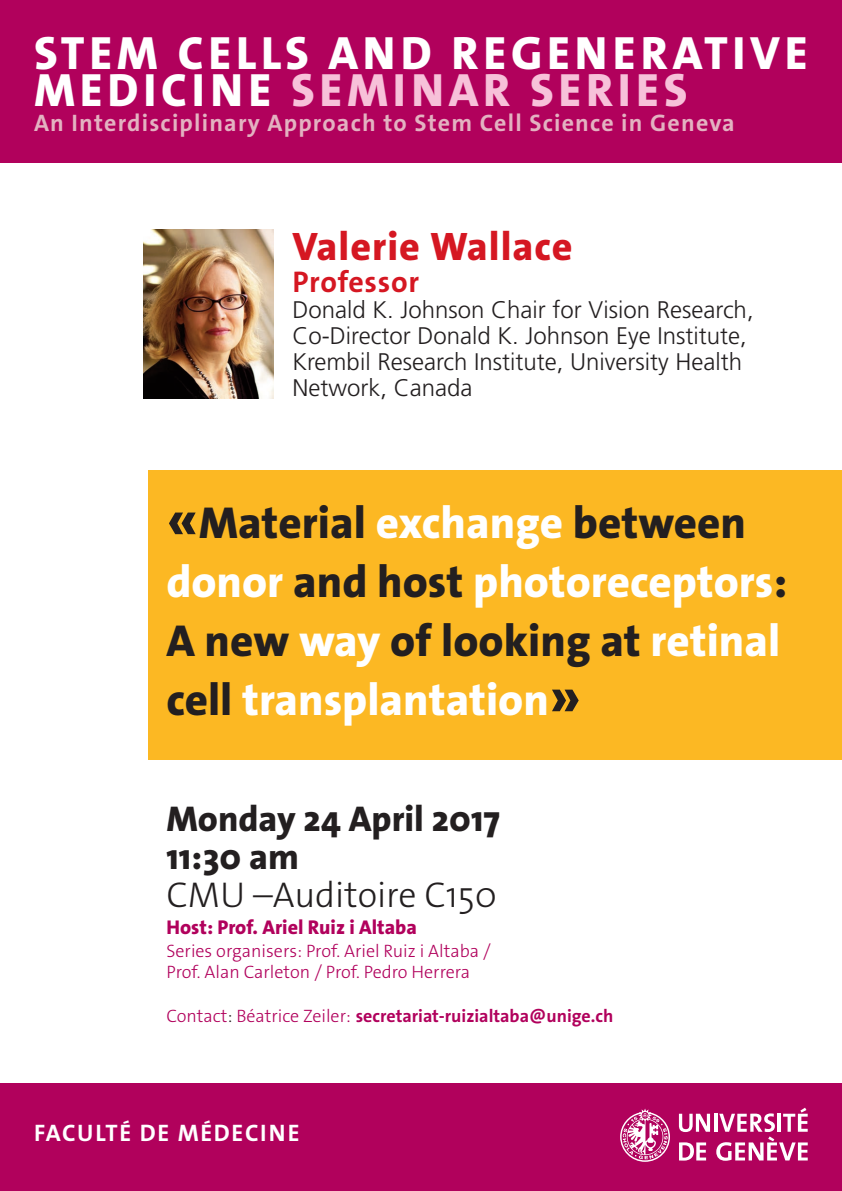
<style>
.page{position:relative;width:842px;height:1191px;background:#fff}
.page>*{position:absolute;margin:0;border:0;box-sizing:border-box;transform-origin:0 0}
.t1{font:800 47px/37px "The Sans Os F";letter-spacing:.1em;color:#fff}
.t2{font:800 45px/59px "The Sans Os F";color:#fff}
.t3{font:800 40px "The Sans Os F";letter-spacing:.025em;color:#d51722}
.t4{font:800 36px/38px "The Sans Os F";color:#231f20}
.t5{font:300 36px "The Sans Os F";color:#231f20}
.t6{font:700 30px "The Sans Os F";letter-spacing:.025em;color:#d51722}
.t7{font:300 24px/26px "Frutiger";color:#231f20}
.t8{font:700 24px "The Sans Os F";letter-spacing:.05em;color:#e3b2c1}
.t9{font:700 24px "The Sans Os F";letter-spacing:.07em;color:#fff}
.t10{font:800 20px "The Sans Os F";color:#b1015c}
.t11{font:300 18px/21.6px "The Sans Os F";color:#b1015c}
.t12{font:700 18px "The Sans Os F";color:#b1015c}
.s1{color:#f7c1d9}
.s2{font-family:"Frutiger";font-weight:900;font-size:53px;color:#231f20}
.s3{color:#231f20}
.s4{font-weight:300}
.s5{font-weight:300;color:#231f20}
</style>
<div class="page">
<div style="left:149px;top:470px;width:693px;height:289px;background:#fcb823"></div>
<div style="left:0;top:0;width:842px;height:162px;background:#b1015c"></div>
<div style="left:0;top:1084px;width:842px;height:107px;background:#b1015c"></div>
<svg style="left:620px;top:1108px;width:50px;height:53px"></svg>
<svg style="left:679px;top:1113px;width:31px;height:19px"></svg>
<hr style="left:714px;top:1113px;width:3px;height:18px;background:#fff">
<svg style="left:679px;top:1142px;width:27px;height:18px"></svg>
<svg style="left:716px;top:1107px;width:92px;height:53px"></svg>
<img style="left:144px;top:230px;width:129px;height:168px">
<h1 class="t1" style="left:34px;top:39px;width:775px">STEM CELLS AND REGENERATIVE<br>MEDICINE <span class="s1">SEMINAR SERIES</span></h1>
<p class="t8" style="left:34px;top:114px;width:702px">An Interdisciplinary Approach to Stem Cell Science in Geneva</p>
<h3 class="t3" style="left:292px;top:230px;width:282px">Valerie Wallace</h3>
<p class="t6" style="left:292px;top:270px;width:128px">Professor</p>
<p class="t7" style="left:292px;top:296px;width:463px">Donald K. Johnson Chair for Vision Research, Co-Director Donald K. Johnson Eye Institute, Krembil Research Institute, University Health Network, Canada</p>
<h2 class="t2" style="left:166px;top:497px;width:622px"><span class="s2">«</span><span class="s3">Material</span> exchange <span class="s3">between </span>donor <span class="s3">and host</span> photoreceptors<span class="s3">:<br>A new</span> way <span class="s3">of looking at</span> retinal <span class="s3">cell</span> transplantation<span class="s2">»</span></h2>
<h3 class="t4" style="left:166px;top:803px;width:335px">Monday 24 April 2017<br>11:30 am</h3>
<h3 class="t5" style="left:166px;top:880px;width:332px">CMU –Auditoire C150</h3>
<p class="t10" style="left:166px;top:919px;width:252px">Host: Prof. Ariel Ruiz i Altaba</p>
<p class="t11" style="left:166px;top:941px;width:326px">Series organisers: Prof. Ariel Ruiz i Altaba /<br>Prof. Alan Carleton / Prof. Pedro Herrera</p>
<p class="t12" style="left:166px;top:1008px;width:448px"><span class="s4">Contact</span><span class="s5">:</span> <span class="s4">Béatrice Zeiler:</span> secretariat-ruizialtaba@unige.ch</p>
<p class="t9" style="left:34px;top:1123px;width:267px">FACULTÉ DE MÉDECINE</p>
</div>
